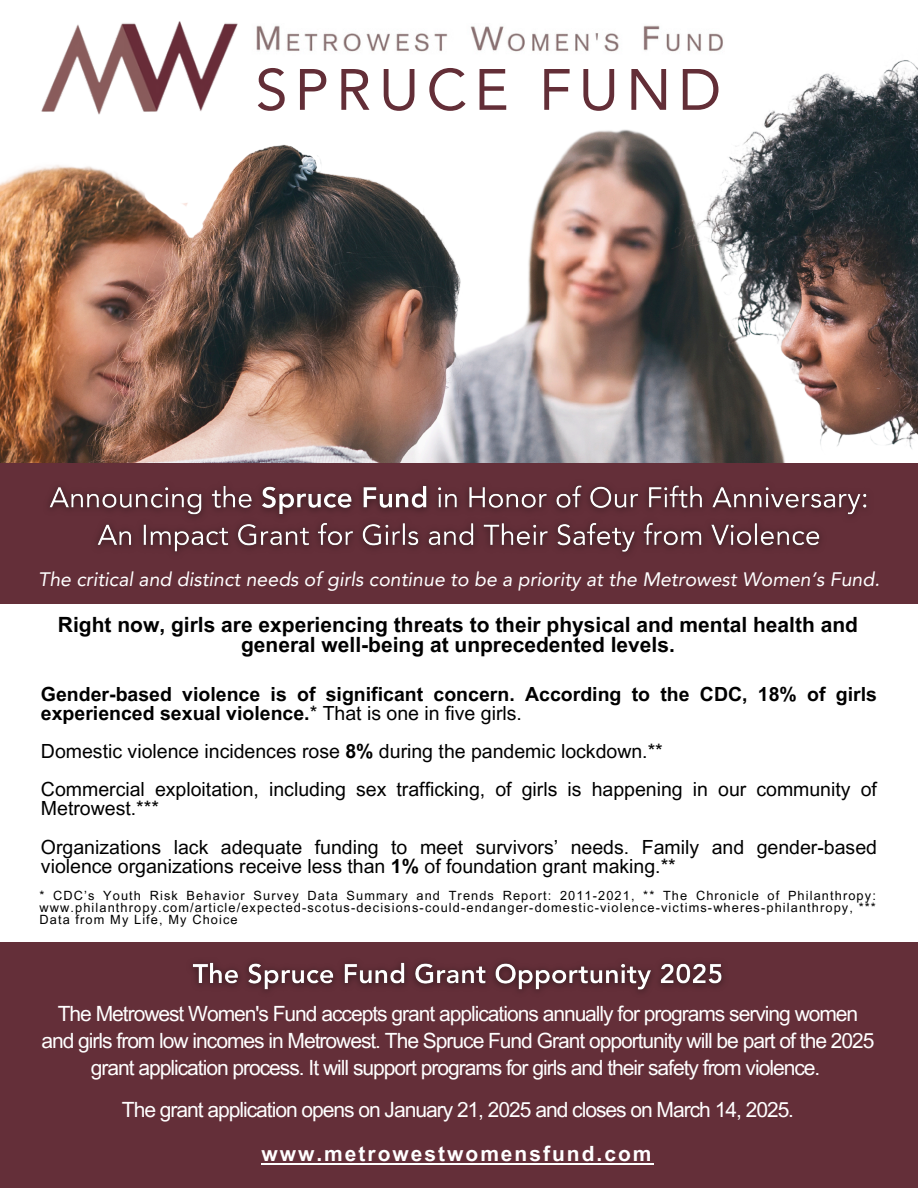
<style>
.page{position:relative;width:918px;height:1188px;background:#fff}
.page>*{position:absolute;margin:0;border:0;box-sizing:border-box;transform-origin:0 0}
.t1{font:57.6px "Avenir LT Pro";letter-spacing:.125em;color:#632e37}
.t2{font:21px/27px "Arial MT Pro";letter-spacing:-.05em;color:#fff;text-align:center}
.t3{font:700 21px/20.2px "Arial MT Pro";color:#000;text-align:center}
.t4{font:700 21px "Arial MT Pro";letter-spacing:.095em;color:#fff}
.t5{font:19.5px/19.2px "Arial MT Pro";color:#000}
.t6{font:700 19.5px/19.2px "Arial MT Pro";color:#000}
.t7{font:italic 19.5px "Avenir LT Pro";color:#fff}
.t8{font:12.75px/11.7px "Arial MT Pro";letter-spacing:.09em;color:#000;text-align:justify}
.s1{font-weight:400}
.s2{font-weight:700}
</style>
<div class="page">
<img style="left:0;top:60px;width:918px;height:403px">
<div style="left:0;top:942px;width:918px;height:246px;background:#642f39"></div>
<div style="left:0;top:463px;width:918px;height:141px;background:#642f39"></div>
<img style="left:50px;top:485px;width:817px;height:67px">
<hr style="left:262px;top:1163px;width:392px;height:2px;background:#fff">
<img style="left:193px;top:962px;width:531px;height:30px">
<img style="left:41px;top:21px;width:197px;height:93px">
<img style="left:252px;top:25px;width:473px;height:37px">
<h5 class="t1" style="left:256px;top:66px;width:467px">SPRUCE FUND</h5>
<p class="t7" style="left:38px;top:572px;width:843px">The critical and distinct needs of girls continue to be a priority at the Metrowest Women’s Fund.</p>
<p class="t3" style="left:58px;top:617px;width:802px">Right now, girls are experiencing threats to their physical and mental health and general well-being at unprecedented levels.</p>
<h4 class="t6" style="left:41px;top:687px;width:838px">Gender-based violence is of significant concern. According to the CDC, 18% of girls experienced sexual violence.<span class="s1">* That is one in five girls.</span></h4>
<p class="t5" style="left:41px;top:744px;width:623px">Domestic violence incidences rose <span class="s2">8%</span> during the pandemic lockdown.**</p>
<p class="t5" style="left:41px;top:782px;width:838px">Commercial exploitation, including sex trafficking, of girls is happening in our community of<br>Metrowest.***</p>
<p class="t5" style="left:41px;top:840px;width:838px">Organizations lack adequate funding to meet survivors’ needs. Family and gender-based violence organizations receive less than <span class="s2">1%</span> of foundation grant making.**</p>
<p class="t8" style="left:40px;top:892px;width:838px">* CDC’s Youth Risk Behavior Survey Data Summary and Trends Report: 2011-2021, ** The Chronicle of Philanthropy: www.philanthropy.com/article/expected-scotus-decisions-could-endanger-domestic-violence-victims-wheres-philanthropy, *** Data from My Life, My Choice</p>
<h1 class="t2" style="left:41px;top:1003px;width:835px">The Metrowest Women's Fund accepts grant applications annually for programs serving women and girls from low incomes in Metrowest. The Spruce Fund Grant opportunity will be part of the 2025 grant application process. It will support programs for girls and their safety from violence.</h1>
<p class="t2" style="left:122px;top:1099px;width:674px">The grant application opens on January 21, 2025 and closes on March 14, 2025.</p>
<h5 class="t4" style="left:262px;top:1146px;width:392px">www.metrowestwomensfund.com</h5>
</div>
